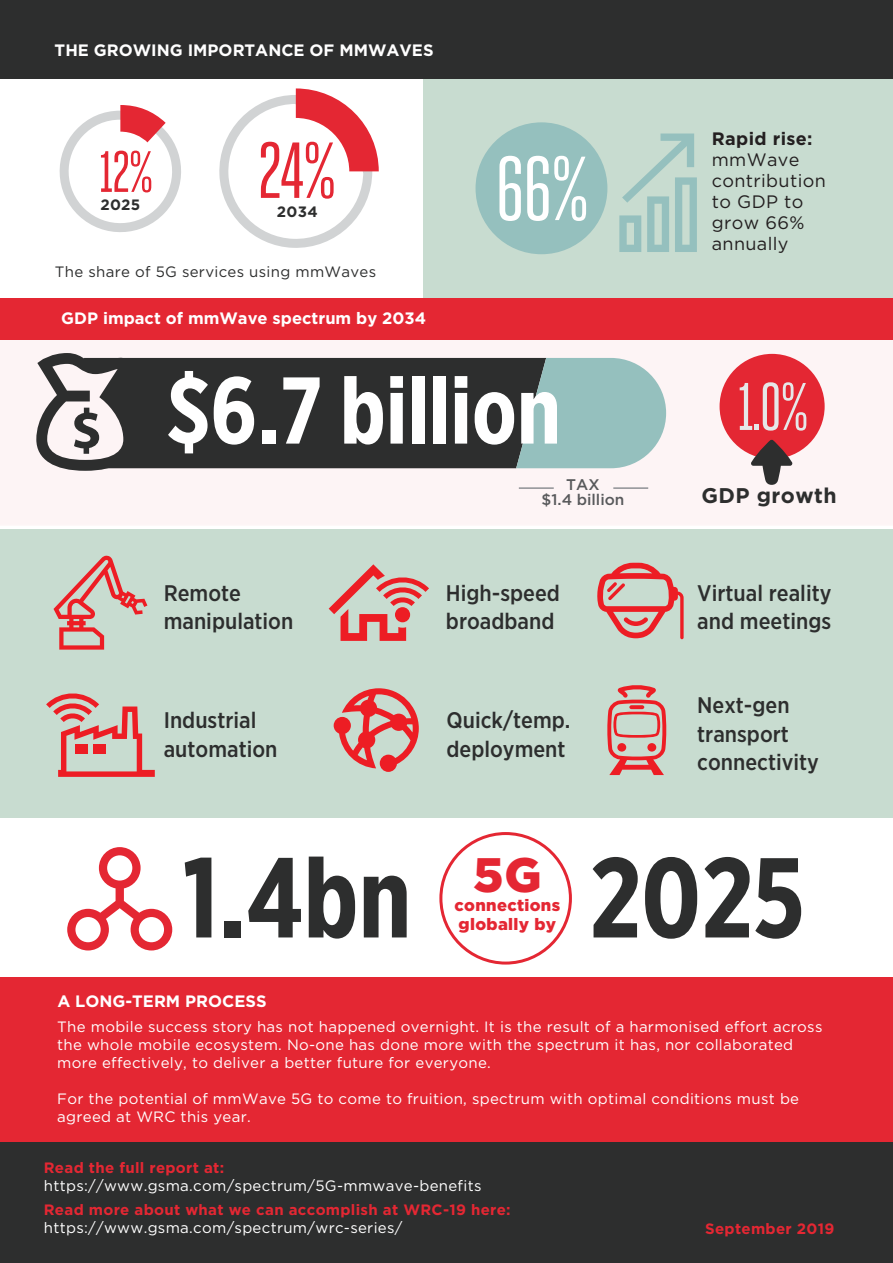
<style>
.page{position:relative;width:893px;height:1263px;background:#fff}
.page>*{position:absolute;margin:0;border:0;box-sizing:border-box;transform-origin:0 0}
.t1{font:700 113.25px "Gotham X Narrow";color:#2d2e2e}
.t2{font:700 94.5px "Gotham X Narrow";color:#fff}
.t3{font:90.6px "Heroic Condensed";color:#fff}
.t4{font:79.2px "Heroic Condensed";color:#e42733}
.t5{font:67.2px "Heroic Condensed";color:#e6e7e8}
.t6{font:58.2px "Heroic Condensed";color:#e42733}
.t7{font:900 48.3px "Gotham";color:#e42733}
.t8{font:500 22.5px/28.2px "Gotham Narrow";color:#2d2e2e}
.t9{font:700 21.15px "Gotham";letter-spacing:.02em;color:#2d2e2e}
.t10{font:18px/21px "Gotham";letter-spacing:.02em;color:#231f20}
.t11{font:700 18px "Gotham";letter-spacing:.02em;color:#231f20}
.t12{font:700 16.5px "Gotham";color:#fff}
.t13{font:900 16.5px/19.2px "Gotham";letter-spacing:.02em;color:#e42733}
.t14{font:500 15.45px/14.9px "Gotham";color:#58595b;text-align:center}
.t15{font:15px/18px "Gotham";letter-spacing:.02em;color:#fff}
.t16{font:700 15px "Gotham";letter-spacing:.02em;color:#e42733}
.t17{font:15px "Gotham";letter-spacing:.02em;color:#2d2e2e}
.t18{font:700 15px "Gotham";letter-spacing:.02em;color:#2d2e2e}
</style>
<div class="page">
<div style="left:0;top:977px;width:893px;height:191px;background:#e42733"></div>
<div style="left:0;top:1142px;width:893px;height:121px;background:#2d2e2e"></div>
<div style="left:0;top:340px;width:893px;height:184px;background:#fdf4f5"></div>
<div style="left:134px;top:358px;width:382px;height:110px;background:#2d2e2e"></div>
<svg style="left:516px;top:358px;width:150px;height:110px;background:#92b4b3"></svg>
<div style="left:423px;top:74px;width:470px;height:231px;background:#c8dcd0"></div>
<div style="left:0;top:530px;width:893px;height:288px;background:#c8dcd0"></div>
<div style="left:0;top:0;width:893px;height:79px;background:#2d2e2e"></div>
<div style="left:720px;top:354px;width:105px;height:105px;background:#e42733;border-radius:50%"></div>
<hr style="left:519px;top:488px;width:35px;height:1px;background:#575e65">
<hr style="left:613px;top:488px;width:35px;height:1px;background:#575e65">
<svg style="left:750px;top:440px;width:43px;height:45px"></svg>
<div style="left:476px;top:122px;width:131px;height:132px;background:#95c0be;border-radius:50%"></div>
<svg style="left:36px;top:353px;width:98px;height:118px"></svg>
<svg style="left:619px;top:134px;width:78px;height:118px"></svg>
<svg style="left:59px;top:105px;width:122px;height:127px"></svg>
<svg style="left:219px;top:88px;width:160px;height:160px"></svg>
<div style="left:81px;top:132px;width:79px;height:79px;background:#fff;border-radius:50%"></div>
<div style="left:242px;top:118px;width:107px;height:107px;background:#fff;border-radius:50%"></div>
<div style="left:0;top:299px;width:893px;height:41px;background:#e42733"></div>
<svg style="left:329px;top:564px;width:100px;height:77px"></svg>
<div style="left:395px;top:607px;width:15px;height:15px;background:#ed1d24;border-radius:50%"></div>
<svg style="left:334px;top:688px;width:85px;height:84px"></svg>
<svg style="left:46px;top:693px;width:109px;height:84px"></svg>
<svg style="left:54px;top:556px;width:93px;height:94px"></svg>
<svg style="left:597px;top:563px;width:87px;height:76px"></svg>
<svg style="left:607px;top:685px;width:60px;height:90px"></svg>
<svg style="left:67px;top:847px;width:105px;height:103px"></svg>
<div style="left:439px;top:832px;width:133px;height:132px;border:3px solid #e42733;border-radius:50%"></div>
<p class="t12" style="left:55px;top:39px;width:380px">THE GROWING IMPORTANCE OF MMWAVES</p>
<h3 class="t6" style="left:99px;top:140px;width:57px">12%</h3>
<p class="t18" style="left:100px;top:194px;width:41px">2025</p>
<h3 class="t4" style="left:257px;top:128px;width:82px">24%</h3>
<p class="t18" style="left:277px;top:202px;width:42px">2034</p>
<p class="t17" style="left:55px;top:262px;width:323px">The share of 5G services using mmWaves</p>
<p class="t12" style="left:61px;top:308px;width:366px">GDP impact of mmWave spectrum by 2034</p>
<h3 class="t3" style="left:494px;top:140px;width:98px">66%</h3>
<p class="t11" style="left:712px;top:127px;width:102px">Rapid rise:</p>
<p class="t10" style="left:712px;top:149px;width:116px">mmWave contribution to GDP to grow 66% annually</p>
<h2 class="t2" style="left:167px;top:352px;width:395px">$6.7 billion</h2>
<h3 class="t5" style="left:737px;top:370px;width:74px">1.0%</h3>
<h3 class="t8" style="left:164px;top:578px;width:131px">Remote manipulation</h3>
<p class="t14" style="left:542px;top:477px;width:84px">TAX<br>$1.4 billion</p>
<h3 class="t9" style="left:701px;top:482px;width:137px">GDP growth</h3>
<h3 class="t8" style="left:446px;top:578px;width:115px">High-speed broadband</h3>
<h3 class="t8" style="left:697px;top:578px;width:136px">Virtual reality and meetings</h3>
<h3 class="t8" style="left:164px;top:706px;width:115px">Industrial automation</h3>
<h3 class="t8" style="left:446px;top:706px;width:126px">Quick/temp. deployment</h3>
<h3 class="t8" style="left:697px;top:691px;width:123px">Next-gen transport connectivity</h3>
<h1 class="t1" style="left:183px;top:828px;width:230px">1.4bn</h1>
<p class="t12" style="left:57px;top:990px;width:211px">A LONG-TERM PROCESS</p>
<h3 class="t7" style="left:473px;top:841px;width:70px">5G</h3>
<p class="t13" style="left:455px;top:895px;width:107px">connections globally by</p>
<h1 class="t1" style="left:589px;top:828px;width:217px">2025</h1>
<p class="t15" style="left:57px;top:1018px;width:767px">The mobile success story has not happened overnight. It is the result of a harmonised effort across the whole mobile ecosystem. No-one has done more with the spectrum it has, nor collaborated more effectively, to deliver a better future for everyone.</p>
<p class="t15" style="left:57px;top:1090px;width:743px">For the potential of mmWave 5G to come to fruition, spectrum with optimal conditions must be agreed at WRC this year.</p>
<p class="t16" style="left:44px;top:1158px;width:182px">Read the full report at:</p>
<p class="t15" style="left:44px;top:1176px;width:439px">https://www.gsma.com/spectrum/5G-mmwave-benefits</p>
<p class="t16" style="left:44px;top:1200px;width:468px">Read more about what we can accomplish at WRC-19 here:</p>
<p class="t15" style="left:44px;top:1218px;width:360px">https://www.gsma.com/spectrum/wrc-series/</p>
<p class="t16" style="left:705px;top:1219px;width:131px">September 2019</p>
</div>
